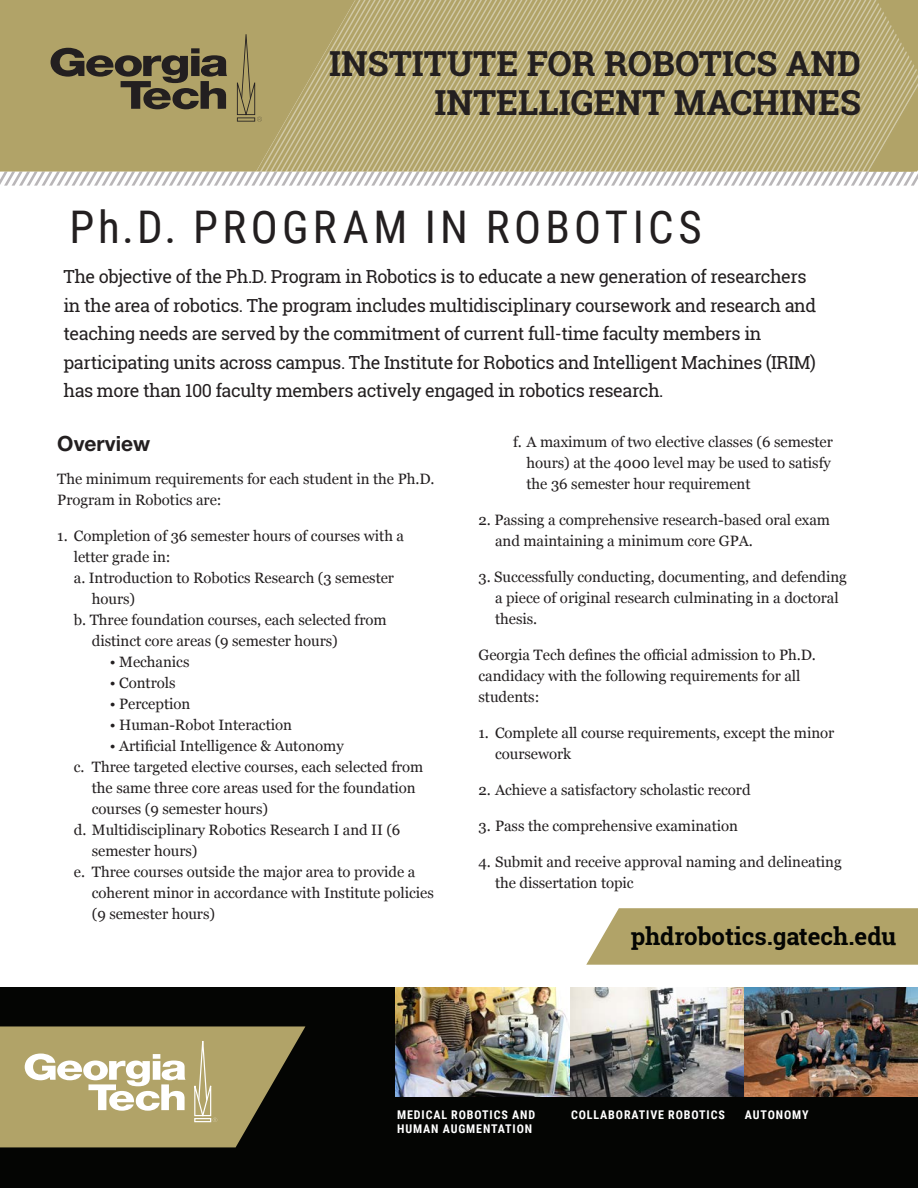
<style>
.page{position:relative;width:918px;height:1188px;background:#fff}
.page>*{position:absolute;margin:0;border:0;box-sizing:border-box;transform-origin:0 0}
.Panel_6_-_Headline{font:45px "Roboto Condensed";letter-spacing:.095em;color:#231f20}
.Front_-_Brochure_Hea{font:700 34.5px "Roboto Slab";color:#231f20}
.t1{font:700 24px "Roboto Slab";color:#040503}
.Panel_6_-_Subhead{font:700 21px "Helvetica Neue LT Std";color:#231f20}
.Panel_6_-_Intro_Copy{font:18px/28.5px "Roboto Slab";letter-spacing:-.025em;color:#231f20}
.Panel_6_-_Bullet_Cop{font:15px/21px "Georgia";letter-spacing:-.005em;color:#231f20}
.t2{font:700 12px "Roboto Condensed";letter-spacing:.075em;color:#fff}
</style>
<div class="page">
<div style="left:0;top:987px;width:918px;height:201px;background:#040503"></div>
<img style="left:395px;top:987px;width:174px;height:109px">
<img style="left:571px;top:987px;width:174px;height:109px">
<img style="left:745px;top:987px;width:173px;height:109px">
<svg style="left:0;top:1026px;width:305px;height:121px;background:#a49a6b"></svg>
<div style="left:194px;top:1118px;width:17px;height:4px;border:1px solid #fff"></div>
<svg style="left:0;top:0;width:918px;height:186px;background:#b7ab7b"></svg>
<svg style="left:237px;top:117px;width:18px;height:5px"></svg>
<hr style="left:238px;top:118px;width:16px;height:3px;background:#231f20">
<svg style="left:586px;top:908px;width:332px;height:57px;background:#b5a871"></svg>
<p class="Front_-_Brochure_Hea" style="left:329px;top:40px;width:533px">INSTITUTE FOR ROBOTICS AND</p>
<p class="Front_-_Brochure_Hea" style="left:434px;top:79px;width:428px">INTELLIGENT MACHINES</p>
<p class="Panel_6_-_Headline" style="left:70px;top:196px;width:634px">Ph.D. PROGRAM IN ROBOTICS</p>
<p class="Panel_6_-_Intro_Copy" style="left:64px;top:262px;width:754px">The objective of the Ph.D. Program in Robotics is to educate a new generation of researchers in the area of robotics. The program includes multidisciplinary coursework and research and teaching needs are served by the commitment of current full-time faculty members in participating units across campus. The Institute for Robotics and Intelligent Machines (IRIM) has more than 100 faculty members actively engaged in robotics research.</p>
<p class="Panel_6_-_Subhead" style="left:57px;top:430px;width:94px">Overview</p>
<p class="Panel_6_-_Bullet_Cop" style="left:57px;top:468px;width:379px">The minimum requirements for each student in the Ph.D.<br>Program in Robotics are:</p>
<p class="Panel_6_-_Bullet_Cop" style="left:74px;top:525px;width:332px;text-indent:-16px">1. Completion of 36 semester hours of courses with a letter grade in:</p>
<p class="Panel_6_-_Bullet_Cop" style="left:92px;top:567px;width:304px;text-indent:-18px">a. Introduction to Robotics Research (3 semester hours)</p>
<p class="Panel_6_-_Bullet_Cop" style="left:92px;top:609px;width:296px;text-indent:-18px">b. Three foundation courses, each selected from distinct core areas (9 semester hours)</p>
<p class="Panel_6_-_Bullet_Cop" style="left:110px;top:651px;width:81px">• Mechanics</p>
<p class="Panel_6_-_Bullet_Cop" style="left:110px;top:672px;width:67px">• Controls</p>
<p class="Panel_6_-_Bullet_Cop" style="left:110px;top:693px;width:82px">• Perception</p>
<p class="Panel_6_-_Bullet_Cop" style="left:110px;top:714px;width:184px">• Human-Robot Interaction</p>
<p class="Panel_6_-_Bullet_Cop" style="left:110px;top:735px;width:235px">• Artificial Intelligence &amp; Autonomy</p>
<p class="Panel_6_-_Bullet_Cop" style="left:92px;top:756px;width:333px;text-indent:-18px">c. Three targeted elective courses, each selected from the same three core areas used for the foundation courses (9 semester hours)</p>
<p class="Panel_6_-_Bullet_Cop" style="left:92px;top:819px;width:310px;text-indent:-18px">d. Multidisciplinary Robotics Research I and II (6 semester hours)</p>
<p class="Panel_6_-_Bullet_Cop" style="left:92px;top:861px;width:344px;text-indent:-18px">e. Three courses outside the major area to provide a coherent minor in accordance with Institute policies (9 semester hours)</p>
<p class="Panel_6_-_Bullet_Cop" style="left:527px;top:431px;width:308px;text-indent:-14px">f. A maximum of two elective classes (6 semester hours) at the 4000 level may be used to satisfy the 36 semester hour requirement</p>
<p class="Panel_6_-_Bullet_Cop" style="left:495px;top:509px;width:337px;text-indent:-16px">2. Passing a comprehensive research-based oral exam and maintaining a minimum core GPA.</p>
<p class="Panel_6_-_Bullet_Cop" style="left:495px;top:566px;width:353px;text-indent:-16px">3. Successfully conducting, documenting, and defending a piece of original research culminating in a doctoral thesis.</p>
<p class="Panel_6_-_Bullet_Cop" style="left:479px;top:644px;width:339px">Georgia Tech defines the official admission to Ph.D. candidacy with the following requirements for all students:</p>
<p class="Panel_6_-_Bullet_Cop" style="left:495px;top:722px;width:341px;text-indent:-17px">1. Complete all course requirements, except the minor coursework</p>
<p class="Panel_6_-_Bullet_Cop" style="left:479px;top:779px;width:274px">2. Achieve a satisfactory scholastic record</p>
<p class="Panel_6_-_Bullet_Cop" style="left:479px;top:815px;width:261px">3. Pass the comprehensive examination</p>
<p class="Panel_6_-_Bullet_Cop" style="left:495px;top:851px;width:348px;text-indent:-16px">4. Submit and receive approval naming and delineating the dissertation topic</p>
<p class="t1" style="left:631px;top:920px;width:267px">phdrobotics.gatech.edu</p>
<p class="t2" style="left:397px;top:1106px;width:139px">MEDICAL ROBOTICS AND</p>
<p class="t2" style="left:397px;top:1120px;width:137px">HUMAN AUGMENTATION</p>
<p class="t2" style="left:571px;top:1106px;width:155px">COLLABORATIVE ROBOTICS</p>
<p class="t2" style="left:745px;top:1106px;width:65px">AUTONOMY</p>
</div>
